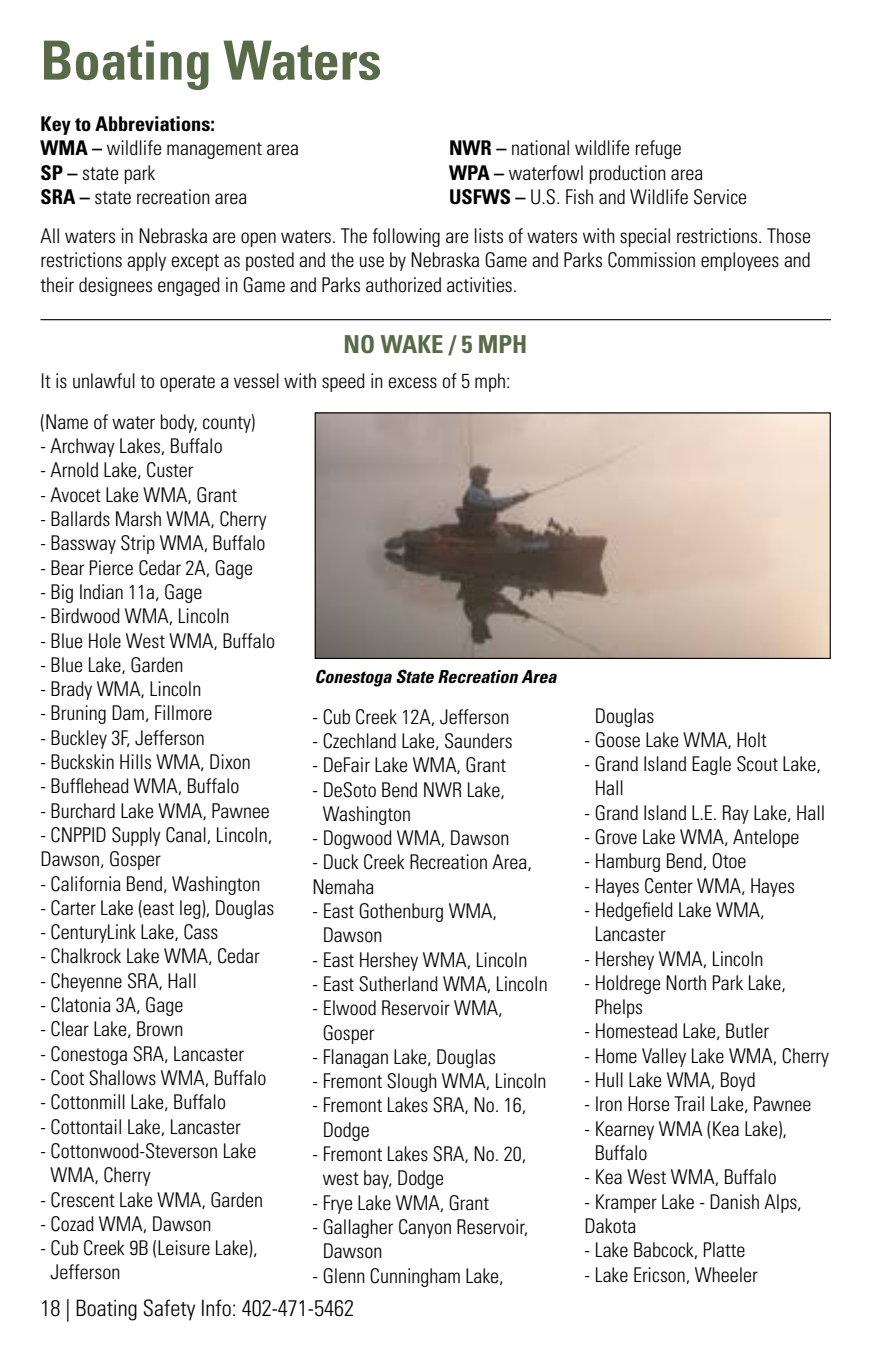
<style>
.page{position:relative;width:871px;height:1357px;background:#fff}
.page>*{position:absolute;margin:0;border:0;box-sizing:border-box;transform-origin:0 0}
.t1{font:700 condensed 54px "Univers LT Std";color:#586a48}
.t2{font:700 condensed 24.75px "Univers LT Std";color:#586a48}
.t3{font:300 condensed 22.5px "Univers LT Std";color:#000}
.t4{font:300 condensed 20.25px/24.3px "Univers LT Std";color:#000}
.t5{font:italic 700 condensed 18px "Univers LT Std";color:#000}
.s1{font-weight:700}
</style>
<div class="page">
<img style="left:317px;top:414px;width:512px;height:243px">
<div style="left:315px;top:412px;width:516px;height:247px;border:1px solid #000"></div>
<hr style="left:40px;top:319px;width:791px;height:1px;background:#000">
<h1 class="t1" style="left:40px;top:27px;width:343px">Boating Waters</h1>
<p class="t4" style="left:40px;top:112px;width:260px"><span class="s1">Key to Abbreviations:<br>WMA –</span> wildlife management area<br><span class="s1">SP –</span> state park<br><span class="s1">SRA –</span> state recreation area</p>
<p class="t4" style="left:449px;top:136px;width:300px"><span class="s1">NWR –</span> national wildlife refuge<br><span class="s1">WPA –</span> waterfowl production area<br><span class="s1">USFWS –</span> U.S. Fish and Wildlife Service</p>
<p class="t4" style="left:41px;top:224px;width:772px;text-align:justify">All waters in Nebraska are open waters. The following are lists of waters with special restrictions. Those restrictions apply except as posted and the use by Nebraska Game and Parks Commission employees and their designees engaged in Game and Parks authorized activities.</p>
<p class="t2" style="left:343px;top:329px;width:185px">NO WAKE / 5 MPH</p>
<p class="t4" style="left:40px;top:368px;width:472px">It is unlawful to operate a vessel with speed in excess of 5 mph:</p>
<p class="t4" style="left:40px;top:409px;width:216px">(Name of water body, county) ‐ Archway Lakes, Buffalo<br>‐ Arnold Lake, Custer</p>
<p class="t4" style="left:40px;top:482px;width:198px">- Avocet Lake WMA, Grant</p>
<p class="t4" style="left:40px;top:507px;width:228px">- Ballards Marsh WMA, Cherry ‐ Bassway Strip WMA, Buffalo</p>
<p class="t4" style="left:40px;top:555px;width:214px">- Bear Pierce Cedar 2A, Gage</p>
<p class="t4" style="left:40px;top:580px;width:163px">- Big Indian 11a, Gage</p>
<p class="t4" style="left:40px;top:604px;width:190px">- Birdwood WMA, Lincoln</p>
<p class="t4" style="left:40px;top:628px;width:236px">- Blue Hole West WMA, Buffalo</p>
<p class="t4" style="left:40px;top:652px;width:144px">- Blue Lake, Garden</p>
<p class="t4" style="left:40px;top:677px;width:162px">- Brady WMA, Lincoln</p>
<p class="t4" style="left:40px;top:701px;width:174px">- Bruning Dam, Fillmore</p>
<p class="t4" style="left:40px;top:725px;width:166px">- Buckley 3F, Jefferson</p>
<p class="t4" style="left:40px;top:750px;width:212px">- Buckskin Hills WMA, Dixon</p>
<p class="t4" style="left:40px;top:774px;width:201px">- Bufflehead WMA, Buffalo</p>
<p class="t4" style="left:40px;top:798px;width:231px">- Burchard Lake WMA, Pawnee</p>
<p class="t4" style="left:40px;top:823px;width:233px">- CNPPID Supply Canal, Lincoln,<br>Dawson, Gosper</p>
<p class="t4" style="left:40px;top:871px;width:221px">- California Bend, Washington</p>
<p class="t4" style="left:40px;top:895px;width:235px">- Carter Lake (east leg), Douglas</p>
<p class="t4" style="left:40px;top:920px;width:179px">- CenturyLink Lake, Cass</p>
<p class="t4" style="left:40px;top:944px;width:221px">- Chalkrock Lake WMA, Cedar</p>
<p class="t4" style="left:40px;top:968px;width:158px">- Cheyenne SRA, Hall</p>
<p class="t4" style="left:40px;top:993px;width:144px">- Clatonia 3A, Gage</p>
<p class="t4" style="left:40px;top:1017px;width:144px">- Clear Lake, Brown</p>
<p class="t4" style="left:40px;top:1041px;width:205px">- Conestoga SRA, Lancaster</p>
<p class="t4" style="left:40px;top:1066px;width:228px">- Coot Shallows WMA, Buffalo</p>
<p class="t4" style="left:40px;top:1090px;width:187px">- Cottonmill Lake, Buffalo</p>
<p class="t4" style="left:40px;top:1114px;width:202px">- Cottontail Lake, Lancaster</p>
<p class="t4" style="left:51px;top:1138px;width:207px;text-indent:-10px">- Cottonwood-Steverson Lake<br>WMA, Cherry</p>
<p class="t4" style="left:40px;top:1187px;width:224px">- Crescent Lake WMA, Garden</p>
<p class="t4" style="left:40px;top:1211px;width:172px">- Cozad WMA, Dawson</p>
<p class="t4" style="left:51px;top:1236px;width:208px;text-indent:-10px">- Cub Creek 9B (Leisure Lake),<br>Jefferson</p>
<p class="t5" style="left:314px;top:666px;width:244px">Conestoga State Recreation Area</p>
<p class="t4" style="left:312px;top:704px;width:198px">- Cub Creek 12A, Jefferson</p>
<p class="t4" style="left:312px;top:728px;width:202px">- Czechland Lake, Saunders</p>
<p class="t4" style="left:312px;top:753px;width:195px">- DeFair Lake WMA, Grant</p>
<p class="t4" style="left:323px;top:777px;width:184px;text-indent:-10px">- DeSoto Bend NWR Lake,<br>Washington</p>
<p class="t4" style="left:312px;top:826px;width:198px">- Dogwood WMA, Dawson</p>
<p class="t4" style="left:312px;top:850px;width:221px">- Duck Creek Recreation Area,<br>Nemaha</p>
<p class="t4" style="left:323px;top:899px;width:176px;text-indent:-10px">- East Gothenburg WMA,<br>Dawson</p>
<p class="t4" style="left:312px;top:947px;width:216px">- East Hershey WMA, Lincoln</p>
<p class="t4" style="left:312px;top:971px;width:237px">- East Sutherland WMA, Lincoln</p>
<p class="t4" style="left:323px;top:996px;width:181px;text-indent:-10px">- Elwood Reservoir WMA,<br>Gosper</p>
<p class="t4" style="left:312px;top:1044px;width:185px">- Flanagan Lake, Douglas</p>
<p class="t4" style="left:312px;top:1069px;width:235px">- Fremont Slough WMA, Lincoln</p>
<p class="t4" style="left:323px;top:1093px;width:205px;text-indent:-10px">- Fremont Lakes SRA, No. 16,<br>Dodge</p>
<p class="t4" style="left:323px;top:1142px;width:205px;text-indent:-10px">- Fremont Lakes SRA, No. 20, west bay, Dodge</p>
<p class="t4" style="left:312px;top:1190px;width:178px">- Frye Lake WMA, Grant</p>
<p class="t4" style="left:323px;top:1214px;width:207px;text-indent:-10px">- Gallagher Canyon Reservoir,<br>Dawson</p>
<p class="t4" style="left:312px;top:1263px;width:193px">- Glenn Cunningham Lake,</p>
<p class="t3" style="left:41px;top:1294px;width:315px">18 | Boating Safety Info: 402-471-5462</p>
<p class="t4" style="left:595px;top:703px;width:61px">Douglas</p>
<p class="t4" style="left:584px;top:727px;width:184px">- Goose Lake WMA, Holt</p>
<p class="t4" style="left:595px;top:752px;width:227px;text-indent:-10px">- Grand Island Eagle Scout Lake,<br>Hall</p>
<p class="t4" style="left:584px;top:800px;width:242px">- Grand Island L.E. Ray Lake, Hall</p>
<p class="t4" style="left:584px;top:825px;width:216px">- Grove Lake WMA, Antelope</p>
<p class="t4" style="left:584px;top:849px;width:163px">- Hamburg Bend, Otoe</p>
<p class="t4" style="left:584px;top:873px;width:212px">- Hayes Center WMA, Hayes</p>
<p class="t4" style="left:595px;top:898px;width:171px;text-indent:-10px">- Hedgefield Lake WMA,<br>Lancaster</p>
<p class="t4" style="left:584px;top:946px;width:180px">- Hershey WMA, Lincoln</p>
<p class="t4" style="left:595px;top:970px;width:193px;text-indent:-10px">- Holdrege North Park Lake,<br>Phelps</p>
<p class="t4" style="left:584px;top:1019px;width:186px">- Homestead Lake, Butler</p>
<p class="t4" style="left:584px;top:1043px;width:246px">- Home Valley Lake WMA, Cherry</p>
<p class="t4" style="left:584px;top:1068px;width:172px">- Hull Lake WMA, Boyd</p>
<p class="t4" style="left:584px;top:1092px;width:228px">- Iron Horse Trail Lake, Pawnee</p>
<p class="t4" style="left:595px;top:1116px;width:194px;text-indent:-10px">- Kearney WMA (Kea Lake),<br>Buffalo</p>
<p class="t4" style="left:584px;top:1165px;width:193px">- Kea West WMA, Buffalo</p>
<p class="t4" style="left:584px;top:1189px;width:219px">- Kramper Lake - Danish Alps,<br>Dakota</p>
<p class="t4" style="left:584px;top:1238px;width:162px">- Lake Babcock, Platte</p>
<p class="t4" style="left:584px;top:1262px;width:175px">- Lake Ericson, Wheeler</p>
</div>
